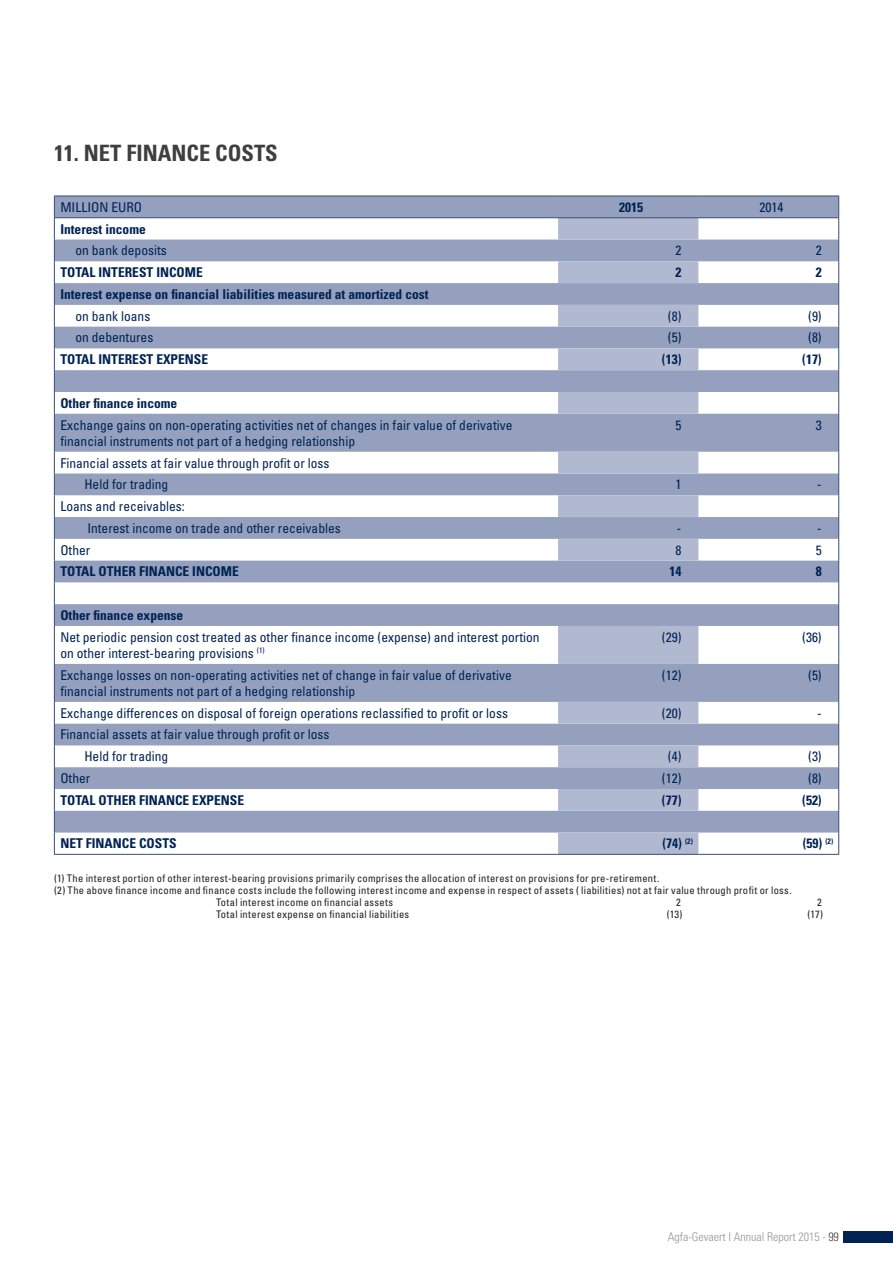
<style>
.page{position:relative;width:893px;height:1263px;background:#fff}
.page>*{position:absolute;margin:0;border:0;box-sizing:border-box;transform-origin:0 0}
.TITEL_1{font:700 condensed 22.5px "Univers LT Std";color:#3e3e3f}
.TABEL{font:condensed 13.5px/16.2px "Univers LT Std";color:#002353}
.TABEL-2{font:700 condensed 13.5px "Univers LT Std";color:#002353}
.t1{font:300 condensed 12px "Univers LT Std";color:#939598}
.Voetnoot_6{font:condensed 10.5px "Univers LT Std";letter-spacing:.025em;color:#231f20}
.s1{color:#3e3e3f}
</style>
<div class="page">
<div style="left:844px;top:1231px;width:49px;height:12px;background:#002353"></div>
<svg style="left:55px;top:197px;width:783px;height:635px;fill:#94a0be"></svg>
<svg style="left:558px;top:218px;width:140px;height:636px;background:#a5afc9"></svg>
<hr style="left:54px;top:196px;width:504px;height:1px;background:#354f7b">
<hr style="left:558px;top:196px;width:140px;height:1px;background:#354f7b">
<hr style="left:698px;top:196px;width:141px;height:1px;background:#354f7b">
<svg style="left:54px;top:196px;width:1px;height:218px"></svg>
<svg style="left:838px;top:196px;width:1px;height:218px"></svg>
<hr style="left:54px;top:414px;width:1px;height:38px;background:#354f7b">
<hr style="left:838px;top:414px;width:1px;height:38px;background:#354f7b">
<svg style="left:54px;top:452px;width:1px;height:174px"></svg>
<svg style="left:838px;top:452px;width:1px;height:174px"></svg>
<hr style="left:54px;top:626px;width:1px;height:38px;background:#354f7b">
<hr style="left:838px;top:626px;width:1px;height:38px;background:#354f7b">
<hr style="left:54px;top:664px;width:1px;height:38px;background:#354f7b">
<hr style="left:838px;top:664px;width:1px;height:38px;background:#354f7b">
<svg style="left:54px;top:702px;width:1px;height:152px"></svg>
<svg style="left:838px;top:702px;width:1px;height:152px"></svg>
<hr style="left:54px;top:854px;width:504px;height:1px;background:#354f7b">
<hr style="left:558px;top:854px;width:140px;height:1px;background:#354f7b">
<hr style="left:698px;top:854px;width:141px;height:1px;background:#354f7b">
<hr style="left:54px;top:217px;width:504px;height:1px;background:#354f7b">
<hr style="left:558px;top:217px;width:140px;height:1px;background:#354f7b">
<hr style="left:698px;top:217px;width:141px;height:1px;background:#354f7b">
<p class="TITEL_1" style="left:54px;top:139px;width:225px">11. NET FINANCE COSTS</p>
<p class="TABEL" style="left:60px;top:199px;width:83px">MILLION EURO</p>
<p class="TABEL-2" style="left:619px;top:199px;width:25px">2015</p>
<p class="TABEL" style="left:759px;top:199px;width:25px">2014</p>
<p class="TABEL-2" style="left:60px;top:220px;width:87px">Interest income</p>
<p class="TABEL" style="left:75px;top:242px;width:93px">on bank deposits</p>
<p class="TABEL" style="left:675px;top:242px;width:7px">2</p>
<p class="TABEL" style="left:816px;top:242px;width:7px">2</p>
<p class="TABEL-2" style="left:60px;top:264px;width:144px">TOTAL INTEREST INCOME</p>
<p class="TABEL-2" style="left:675px;top:264px;width:7px">2</p>
<p class="TABEL-2" style="left:816px;top:264px;width:7px">2</p>
<p class="TABEL-2" style="left:60px;top:286px;width:370px">Interest expense on financial liabilities measured at amortized cost</p>
<p class="TABEL" style="left:75px;top:308px;width:76px">on bank loans</p>
<p class="TABEL" style="left:668px;top:308px;width:15px">(8)</p>
<p class="TABEL" style="left:808px;top:308px;width:15px">(9)</p>
<p class="TABEL" style="left:75px;top:329px;width:79px">on debentures</p>
<p class="TABEL" style="left:668px;top:329px;width:15px">(5)</p>
<p class="TABEL" style="left:808px;top:329px;width:15px">(8)</p>
<p class="TABEL-2" style="left:60px;top:351px;width:149px">TOTAL INTEREST EXPENSE</p>
<p class="TABEL-2" style="left:662px;top:351px;width:21px">(13)</p>
<p class="TABEL-2" style="left:802px;top:351px;width:21px">(17)</p>
<p class="TABEL-2" style="left:60px;top:395px;width:118px">Other finance income</p>
<p class="TABEL" style="left:60px;top:416px;width:454px">Exchange gains on non-operating activities net of changes in fair value of derivative financial instruments not part of a hedging relationship</p>
<p class="TABEL" style="left:675px;top:416px;width:7px">5</p>
<p class="TABEL" style="left:816px;top:416px;width:7px">3</p>
<p class="TABEL" style="left:60px;top:454px;width:271px">Financial assets at fair value through profit or loss</p>
<p class="TABEL" style="left:84px;top:476px;width:85px">Held for trading</p>
<p class="TABEL" style="left:675px;top:476px;width:7px">1</p>
<p class="TABEL" style="left:817px;top:476px;width:6px">-</p>
<p class="TABEL" style="left:60px;top:498px;width:126px">Loans and receivables:</p>
<p class="TABEL" style="left:87px;top:520px;width:255px">Interest income on trade and other receivables</p>
<p class="TABEL" style="left:677px;top:520px;width:6px">-</p>
<p class="TABEL" style="left:817px;top:520px;width:6px">-</p>
<p class="TABEL" style="left:60px;top:541px;width:31px">Other</p>
<p class="TABEL" style="left:675px;top:541px;width:7px">8</p>
<p class="TABEL" style="left:816px;top:541px;width:7px">5</p>
<p class="TABEL-2" style="left:60px;top:563px;width:180px">TOTAL OTHER FINANCE INCOME</p>
<p class="TABEL-2" style="left:669px;top:563px;width:13px">14</p>
<p class="TABEL-2" style="left:816px;top:563px;width:7px">8</p>
<p class="TABEL-2" style="left:60px;top:607px;width:124px">Other finance expense</p>
<p class="TABEL" style="left:60px;top:629px;width:481px">Net periodic pension cost treated as other finance income (expense) and interest portion on other interest-bearing provisions <sup>(1)</sup></p>
<p class="TABEL" style="left:662px;top:629px;width:21px">(29)</p>
<p class="TABEL" style="left:802px;top:629px;width:21px">(36)</p>
<p class="TABEL" style="left:60px;top:667px;width:453px">Exchange losses on non-operating activities net of change in fair value of derivative financial instruments not part of a hedging relationship</p>
<p class="TABEL" style="left:662px;top:667px;width:21px">(12)</p>
<p class="TABEL" style="left:808px;top:667px;width:15px">(5)</p>
<p class="TABEL" style="left:60px;top:705px;width:449px">Exchange differences on disposal of foreign operations reclassified to profit or loss</p>
<p class="TABEL" style="left:662px;top:705px;width:21px">(20)</p>
<p class="TABEL" style="left:817px;top:705px;width:6px">-</p>
<p class="TABEL" style="left:60px;top:726px;width:271px">Financial assets at fair value through profit or loss</p>
<p class="TABEL" style="left:84px;top:748px;width:85px">Held for trading</p>
<p class="TABEL" style="left:668px;top:748px;width:15px">(4)</p>
<p class="TABEL" style="left:808px;top:748px;width:15px">(3)</p>
<p class="TABEL" style="left:60px;top:770px;width:31px">Other</p>
<p class="TABEL" style="left:662px;top:770px;width:21px">(12)</p>
<p class="TABEL" style="left:808px;top:770px;width:15px">(8)</p>
<p class="TABEL-2" style="left:60px;top:792px;width:185px">TOTAL OTHER FINANCE EXPENSE</p>
<p class="TABEL-2" style="left:662px;top:792px;width:21px">(77)</p>
<p class="TABEL-2" style="left:802px;top:792px;width:21px">(52)</p>
<p class="TABEL-2" style="left:60px;top:835px;width:118px">NET FINANCE COSTS</p>
<p class="TABEL-2" style="left:662px;top:835px;width:32px">(74) <sup>(2)</sup></p>
<p class="TABEL-2" style="left:803px;top:835px;width:32px">(59) <sup>(2)</sup></p>
<p class="Voetnoot_6" style="left:54px;top:872px;width:607px">(1) The interest portion of other interest-bearing provisions primarily comprises the allocation of interest on provisions for pre-retirement.</p>
<p class="Voetnoot_6" style="left:54px;top:884px;width:739px">(2) The above finance income and finance costs include the following interest income and expense in respect of assets ( liabilities) not at fair value through profit or loss.</p>
<p class="Voetnoot_6" style="left:216px;top:896px;width:179px">Total interest income on financial assets</p>
<p class="Voetnoot_6" style="left:676px;top:896px;width:6px">2</p>
<p class="Voetnoot_6" style="left:817px;top:896px;width:6px">2</p>
<p class="Voetnoot_6" style="left:216px;top:908px;width:195px">Total interest expense on financial liabilities</p>
<p class="Voetnoot_6" style="left:667px;top:908px;width:17px">(13)</p>
<p class="Voetnoot_6" style="left:807px;top:908px;width:17px">(17)</p>
<p class="t1" style="left:668px;top:1229px;width:173px">Agfa-Gevaert l Annual Report 2015 - <span class="s1">99</span></p>
</div>
